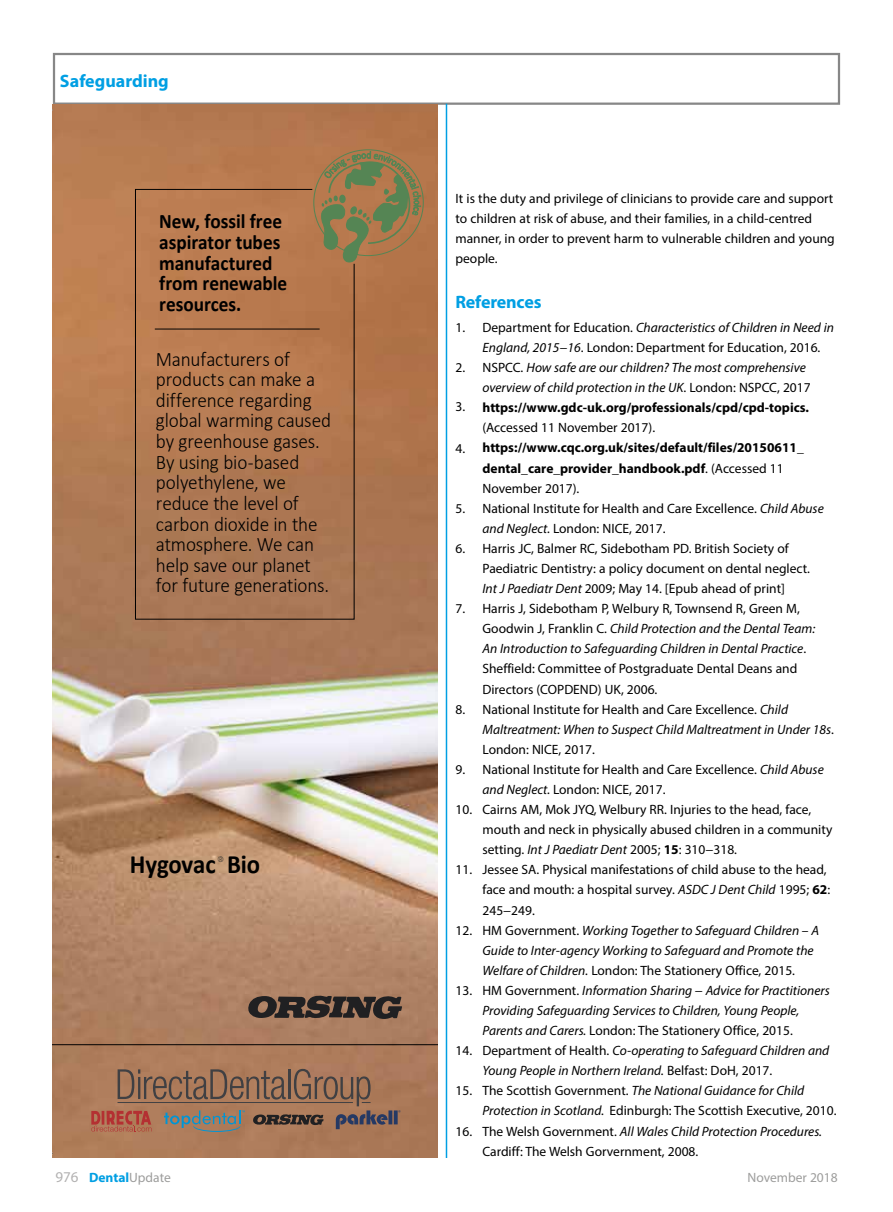
<style>
.page{position:relative;width:893px;height:1212px;background:#fff}
.page>*{position:absolute;margin:0;border:0;box-sizing:border-box;transform-origin:0 0}
.t1{font:700 26.55px "Calibri";letter-spacing:-.005em;color:#000;scale:.94 1}
.t2{font:300 20.55px/20.5px "Calibri";letter-spacing:-.01em;color:#000;scale:.94 1}
.t3{font:700 20.55px/20.5px "Calibri";color:#000;scale:.94 1}
.t4{font:700 18px "Myriad Pro";letter-spacing:-.01em;color:#009fe3}
.t5{font:13.5px/20.1px "Myriad Pro";color:#000}
.t6{font:italic 13.5px/20.1px "Myriad Pro";color:#000}
.t7{font:700 13.5px/20.1px "Myriad Pro";color:#000}
.t8{font:700 13.5px "Myriad Pro";color:#009fe3}
.t9{font:13.5px "Myriad Pro";color:#9d9d9c}
.t10{font:300 condensed 7.65px "Helvetica Neue";color:#282827;scale:.94 1}
.s1{font-style:italic}
.s2{font-style:normal}
.s3{font-weight:700;font-style:normal}
.s4{font-weight:400}
.s5{font-weight:700}
.s6{font-weight:400;font-size:15px;color:#b3b2b2}
.s7{font-weight:400;color:#9d9d9c}
</style>
<div class="page">
<div style="left:53px;top:53px;width:787px;height:52px;border:2px solid #878787"></div>
<hr style="left:446px;top:104px;width:1px;height:1054px;background:#009fe3">
<img style="left:53px;top:105px;width:384px;height:1053px">
<svg style="left:248px;top:996px;width:154px;height:23px;background:#4d3f37"></svg>
<svg style="left:91px;top:1069px;width:310px;height:63px;background:#966e57"></svg>
<hr style="left:53px;top:1044px;width:384px;height:1px;background:#000">
<svg style="left:135px;top:189px;width:219px;height:430px;background:#b07750"></svg>
<hr style="left:155px;top:329px;width:165px;height:1px;background:#000">
<svg style="left:322px;top:151px;width:99px;height:111px;background:#927c4f"></svg>
<svg style="left:445px;top:105px;width:3px;height:6px"></svg>
<h3 class="t4" style="left:60px;top:69px;width:110px">Safeguarding</h3>
<h2 class="t3" style="left:159px;top:211px;width:138px">New, fossil free aspirator tubes manufactured from renewable resources.</h2>
<p class="t2" style="left:156px;top:348px;width:188px">Manufacturers of products can make a difference regarding global warming caused by greenhouse gases.<br>By using bio-based polyethylene, we reduce the level of carbon dioxide in the atmosphere. We can help save our planet for future generations.</p>
<h1 class="t1" style="left:130px;top:847px;width:140px">Hygovac Bio</h1>
<p class="t10" style="left:218px;top:855px;width:8px">®</p>
<p class="t5" style="left:455px;top:188px;width:381px">It is the duty and privilege of clinicians to provide care and support to children at risk of abuse, and their families, in a child-centred manner, in order to prevent harm to vulnerable children and young people.</p>
<h3 class="t4" style="left:455px;top:290px;width:88px">References</h3>
<p class="t5" style="left:482px;top:317px;width:353px;text-indent:-27px">1. Department for Education. <span class="s1">Characteristics of Children in Need in<br>England, 2015−16</span>. London: Department for Education, 2016.</p>
<p class="t6" style="left:482px;top:357px;width:330px;text-indent:-27px"><span class="s2">2. NSPCC.</span> How safe are our children? The most comprehensive overview of child protection in the UK<span class="s2">. London: NSPCC, 2017 </span><span class="s3">https://www.gdc-uk.org/professionals/cpd/cpd-topics.</span></p>
<p class="t5" style="left:482px;top:417px;width:174px">(Accessed 11 November 2017).</p>
<p class="t7" style="left:482px;top:437px;width:323px">https://www.cqc.org.uk/sites/default/files/20150611_ dental_care_provider_handbook.pdf<span class="s4">. (Accessed 11<br>November 2017).</span></p>
<p class="t5" style="left:482px;top:498px;width:343px;text-indent:-27px">5. National Institute for Health and Care Excellence. <span class="s1">Child Abuse and Neglect.</span> London: NICE, 2017.</p>
<p class="t5" style="left:482px;top:538px;width:329px;text-indent:-27px">6. Harris JC, Balmer RC, Sidebotham PD. British Society of<br>Paediatric Dentistry: a policy document on dental neglect.<br><span class="s1">Int J Paediatr Dent</span> 2009; May 14. [Epub ahead of print]</p>
<p class="t5" style="left:482px;top:598px;width:334px;text-indent:-27px">7. Harris J, Sidebotham P, Welbury R, Townsend R, Green M, Goodwin J, Franklin C. <span class="s1">Child Protection and the Dental Team:<br>An Introduction to Safeguarding Children in Dental Practice</span>.<br>Sheffield: Committee of Postgraduate Dental Deans and Directors (COPDEND) UK, 2006.</p>
<p class="t5" style="left:482px;top:699px;width:353px;text-indent:-27px">8. National Institute for Health and Care Excellence. <span class="s1">Child<br>Maltreatment: When to Suspect Child Maltreatment in Under 18s</span>.<br>London: NICE, 2017.</p>
<p class="t5" style="left:482px;top:759px;width:343px;text-indent:-27px">9. National Institute for Health and Care Excellence. <span class="s1">Child Abuse and Neglect.</span> London: NICE, 2017.</p>
<p class="t5" style="left:482px;top:799px;width:351px;text-indent:-27px">10. Cairns AM, Mok JYQ, Welbury RR. Injuries to the head, face, mouth and neck in physically abused children in a community setting. <span class="s1">Int J Paediatr Dent</span> 2005; <span class="s5">15</span>: 310−318.</p>
<p class="t5" style="left:482px;top:859px;width:349px;text-indent:-27px">11. Jessee SA. Physical manifestations of child abuse to the head, face and mouth: a hospital survey. <span class="s1">ASDC J Dent Child</span> 1995; <span class="s5">62</span>:<br>245−249.</p>
<p class="t6" style="left:482px;top:920px;width:338px;text-indent:-27px"><span class="s2">12. HM Government.</span> Working Together to Safeguard Children <span class="s2">–</span> A<br>Guide to Inter-agency Working to Safeguard and Promote the<br>Welfare of Children. <span class="s2">London: The Stationery Office, 2015.</span></p>
<p class="t6" style="left:482px;top:980px;width:349px;text-indent:-27px"><span class="s2">13. HM Government.</span> Information Sharing <span class="s2">−</span> Advice for Practitioners<br>Providing Safeguarding Services to Children, Young People,<br>Parents and Carers. <span class="s2">London: The Stationery Office, 2015.</span></p>
<p class="t6" style="left:482px;top:1040px;width:348px;text-indent:-27px"><span class="s2">14. Department of Health.</span> Co-operating to Safeguard Children and<br>Young People in Northern Ireland. <span class="s2">Belfast: DoH, 2017.</span></p>
<p class="t5" style="left:482px;top:1080px;width:355px;text-indent:-27px">15. The Scottish Government. <span class="s1">The National Guidance for Child<br>Protection in Scotland.</span> Edinburgh: The Scottish Executive, 2010.</p>
<p class="t5" style="left:482px;top:1121px;width:341px;text-indent:-27px">16. The Welsh Government. <span class="s1">All Wales Child Protection Procedures.<br></span>Cardiff: The Welsh Gorvernment, 2008.</p>
<p class="t5" style="left:455px;top:396px;width:11px">3.</p>
<p class="t5" style="left:455px;top:438px;width:11px">4.</p>
<p class="t8" style="left:56px;top:1168px;width:117px"><span class="s6">976</span> Dental<span class="s7">Update</span></p>
<p class="t9" style="left:747px;top:1168px;width:92px">November 2018</p>
</div>
